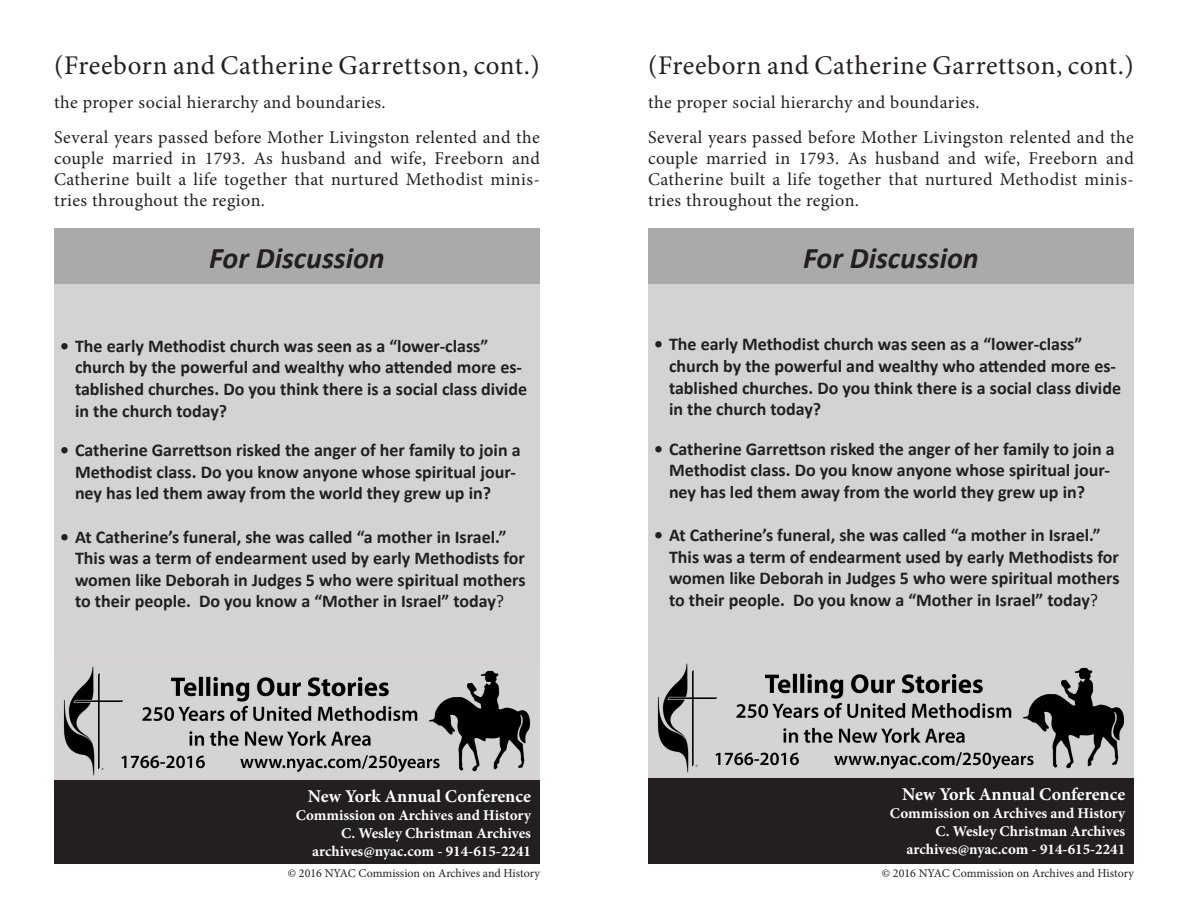
<style>
.page{position:relative;width:1188px;height:918px;background:#fff}
.page>*{position:absolute;margin:0;border:0;box-sizing:border-box;transform-origin:0 0}
.t1{font:italic 700 30px "Calibri";color:#231f20}
.Body{font:27px "Minion Pro";letter-spacing:.02em;color:#231f20}
.t2{font:700 18px/21.6px "Calibri";color:#231f20}
.Body-2{font:18px/21px "Minion Pro";letter-spacing:.025em;color:#231f20;text-align:justify}
.t3{font:700 18px "Minion Pro";letter-spacing:-.005em;color:#fff}
.t4{font:700 15px "Minion Pro";color:#fff}
.t5{font:12px "Minion Pro";letter-spacing:-.005em;color:#231f20}
.s1{font-weight:400}
</style>
<div class="page">
<div style="left:54px;top:229px;width:486px;height:55px;background:#aaaba9"></div>
<div style="left:54px;top:284px;width:486px;height:377px;background:#d4d3d2"></div>
<div style="left:648px;top:229px;width:486px;height:55px;background:#aaaba9"></div>
<div style="left:648px;top:284px;width:486px;height:374px;background:#d4d3d2"></div>
<div style="left:648px;top:778px;width:486px;height:86px;background:#231f20"></div>
<img style="left:648px;top:659px;width:486px;height:119px">
<img style="left:54px;top:661px;width:486px;height:120px">
<div style="left:54px;top:781px;width:486px;height:83px;background:#231f20"></div>
<p class="Body" style="left:54px;top:47px;width:487px">(Freeborn and Catherine Garrettson, cont.)</p>
<p class="Body-2" style="left:54px;top:92px;width:333px">the proper social hierarchy and boundaries.</p>
<p class="Body-2" style="left:54px;top:126px;width:488px">Several years passed before Mother Livingston relented and the couple married in 1793. As husband and wife, Freeborn and Catherine built a life together that nurtured Methodist minis&shy;tries throughout the region.</p>
<p class="t1" style="left:209px;top:239px;width:177px">For Discussion</p>
<p class="Body" style="left:648px;top:47px;width:487px">(Freeborn and Catherine Garrettson, cont.)</p>
<p class="Body-2" style="left:648px;top:92px;width:333px">the proper social hierarchy and boundaries.</p>
<p class="Body-2" style="left:648px;top:126px;width:488px">Several years passed before Mother Livingston relented and the couple married in 1793. As husband and wife, Freeborn and Catherine built a life together that nurtured Methodist minis&shy;tries throughout the region.</p>
<p class="t1" style="left:803px;top:239px;width:177px">For Discussion</p>
<p class="t2" style="left:75px;top:335px;width:454px;text-indent:-15px">• The early Methodist church was seen as a “lower-class” church by the powerful and wealthy who attended more es&shy;tablished churches. Do you think there is a social class divide in the church today?</p>
<p class="t2" style="left:75px;top:439px;width:447px;text-indent:-15px">• Catherine Garrettson risked the anger of her family to join a<br>Methodist class. Do you know anyone whose spiritual jour&shy;ney has led them away from the world they grew up in?</p>
<p class="t2" style="left:75px;top:526px;width:452px;text-indent:-15px">• At Catherine’s funeral, she was called “a mother in Israel.” This was a term of endearment used by early Methodists for women like Deborah in Judges 5 who were spiritual mothers to their people. Do you know a “Mother in Israel” today<span class="s1">?</span></p>
<p class="t2" style="left:669px;top:334px;width:454px;text-indent:-15px">• The early Methodist church was seen as a “lower-class” church by the powerful and wealthy who attended more es&shy;tablished churches. Do you think there is a social class divide in the church today?</p>
<p class="t2" style="left:669px;top:438px;width:447px;text-indent:-15px">• Catherine Garrettson risked the anger of her family to join a<br>Methodist class. Do you know anyone whose spiritual jour&shy;ney has led them away from the world they grew up in?</p>
<p class="t2" style="left:669px;top:524px;width:452px;text-indent:-15px">• At Catherine’s funeral, she was called “a mother in Israel.” This was a term of endearment used by early Methodists for women like Deborah in Judges 5 who were spiritual mothers to their people. Do you know a “Mother in Israel” today<span class="s1">?</span></p>
<p class="t3" style="left:308px;top:783px;width:225px">New York Annual Conference</p>
<p class="t4" style="left:296px;top:804px;width:237px">Commission on Archives and History</p>
<p class="t4" style="left:341px;top:822px;width:191px">C. Wesley Christman Archives</p>
<p class="t4" style="left:312px;top:840px;width:220px">archives@nyac.com - 914-615-2241</p>
<p class="t3" style="left:902px;top:782px;width:225px">New York Annual Conference</p>
<p class="t4" style="left:890px;top:803px;width:237px">Commission on Archives and History</p>
<p class="t4" style="left:936px;top:821px;width:191px">C. Wesley Christman Archives</p>
<p class="t4" style="left:907px;top:839px;width:220px">archives@nyac.com - 914-615-2241</p>
<p class="t5" style="left:288px;top:865px;width:254px">© 2016 NYAC Commission on Archives and History</p>
<p class="t5" style="left:882px;top:865px;width:254px">© 2016 NYAC Commission on Archives and History</p>
</div>
